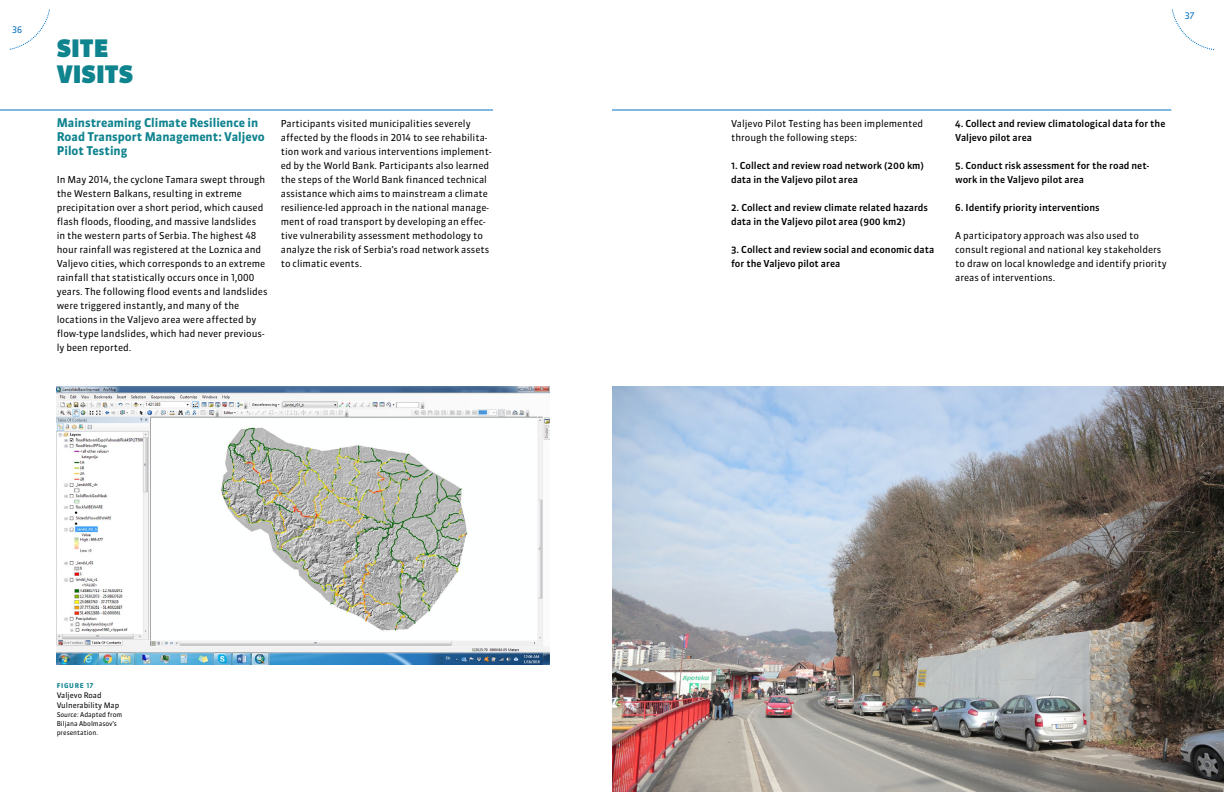
<style>
.page{position:relative;width:1224px;height:792px;background:#fff}
.page>*{position:absolute;margin:0;border:0;box-sizing:border-box;transform-origin:0 0}
.Figure_3__Source{font:900 24px/26px "Sanuk TF";color:#0f838e}
.Body{font:700 12px/14px "Sanuk LF";color:#0f838e}
.Body-2{font:9.6px/14px "Sanuk LF";color:#000}
.Body-3{font:500 9.6px/14px "Sanuk";color:#000}
.t1{font:9px "Sanuk LF";color:#0070c0}
.Figure_1{font:7.6px/10px "Sanuk LF";color:#000}
.Figure_3__Source-2{font:6.6px/9px "Sanuk LF";color:#000}
.Figure_0{font:700 6.6px "Sanuk LF";letter-spacing:.1em;color:#0f838e}
.s1{font-family:"Sanuk";font-style:italic}
</style>
<div class="page">
<hr style="left:0;top:110px;width:493px;height:1px;background:#0070c0">
<hr style="left:612px;top:110px;width:559px;height:1px;background:#0070c0">
<svg style="left:9px;top:9px;width:41px;height:41px"></svg>
<svg style="left:1171px;top:9px;width:44px;height:41px"></svg>
<img style="left:57px;top:387px;width:493px;height:277px">
<img style="left:612px;top:387px;width:612px;height:405px">
<p class="t1" style="left:12px;top:24px;width:12px">36</p>
<p class="Figure_3__Source" style="left:57px;top:35px;width:78px">SITE<br>VISITS</p>
<p class="Body" style="left:57px;top:116px;width:210px">Mainstreaming Climate Resilience in<br>Road Transport Management: Valjevo<br>Pilot Testing</p>
<p class="Body-2" style="left:57px;top:173px;width:212px">In May 2014, the cyclone Tamara swept through the Western Balkans, resulting in extreme precipitation over a short period, which caused flash floods, flooding, and massive landslides<br>in the western parts of Serbia. The highest 48 hour rainfall was registered at the Loznica and Valjevo cities, which corresponds to an extreme rainfall that statistically occurs once in 1,000 years. The following flood events and landslides were triggered instantly, and many of the locations in the Valjevo area were affected by flow-type landslides, which had never previous&shy;ly been reported.</p>
<p class="Body-2" style="left:281px;top:117px;width:212px">Participants visited municipalities severely affected by the floods in 2014 to see rehabilita&shy;tion work and various interventions implement&shy;ed by the World Bank. Participants also learned the steps of the World Bank financed technical assistance which aims to mainstream a climate resilience-led approach in the national manage&shy;ment of road transport by developing an effec&shy;tive vulnerability assessment methodology to analyze the risk of Serbia’s road network assets to climatic events.</p>
<p class="Figure_0" style="left:57px;top:682px;width:38px">FIGURE 17</p>
<p class="Figure_1" style="left:57px;top:691px;width:64px">Valjevo Road<br>Vulnerability Map</p>
<p class="Figure_3__Source-2" style="left:57px;top:710px;width:67px"><span class="s1">Source:</span> Adapted from<br>Biljana Abolmasov’s presentation.</p>
<p class="t1" style="left:1185px;top:10px;width:11px">37</p>
<p class="Body-2" style="left:731px;top:117px;width:194px">Valjevo Pilot Testing has been implemented through the following steps:</p>
<p class="Body-3" style="left:731px;top:159px;width:195px">1. Collect and review road network (200 km) data in the Valjevo pilot area</p>
<p class="Body-3" style="left:731px;top:201px;width:199px">2. Collect and review climate related hazards data in the Valjevo pilot area (900 km2)</p>
<p class="Body-3" style="left:731px;top:243px;width:205px">3. Collect and review social and economic data for the Valjevo pilot area</p>
<p class="Body-3" style="left:955px;top:117px;width:212px">4. Collect and review climatological data for the<br>Valjevo pilot area</p>
<p class="Body-3" style="left:955px;top:159px;width:195px">5. Conduct risk assessment for the road net&shy;work in the Valjevo pilot area</p>
<p class="Body-3" style="left:955px;top:201px;width:146px">6. Identify priority interventions</p>
<p class="Body-2" style="left:955px;top:229px;width:213px">A participatory approach was also used to consult regional and national key stakeholders to draw on local knowledge and identify priority areas of interventions.</p>
</div>
